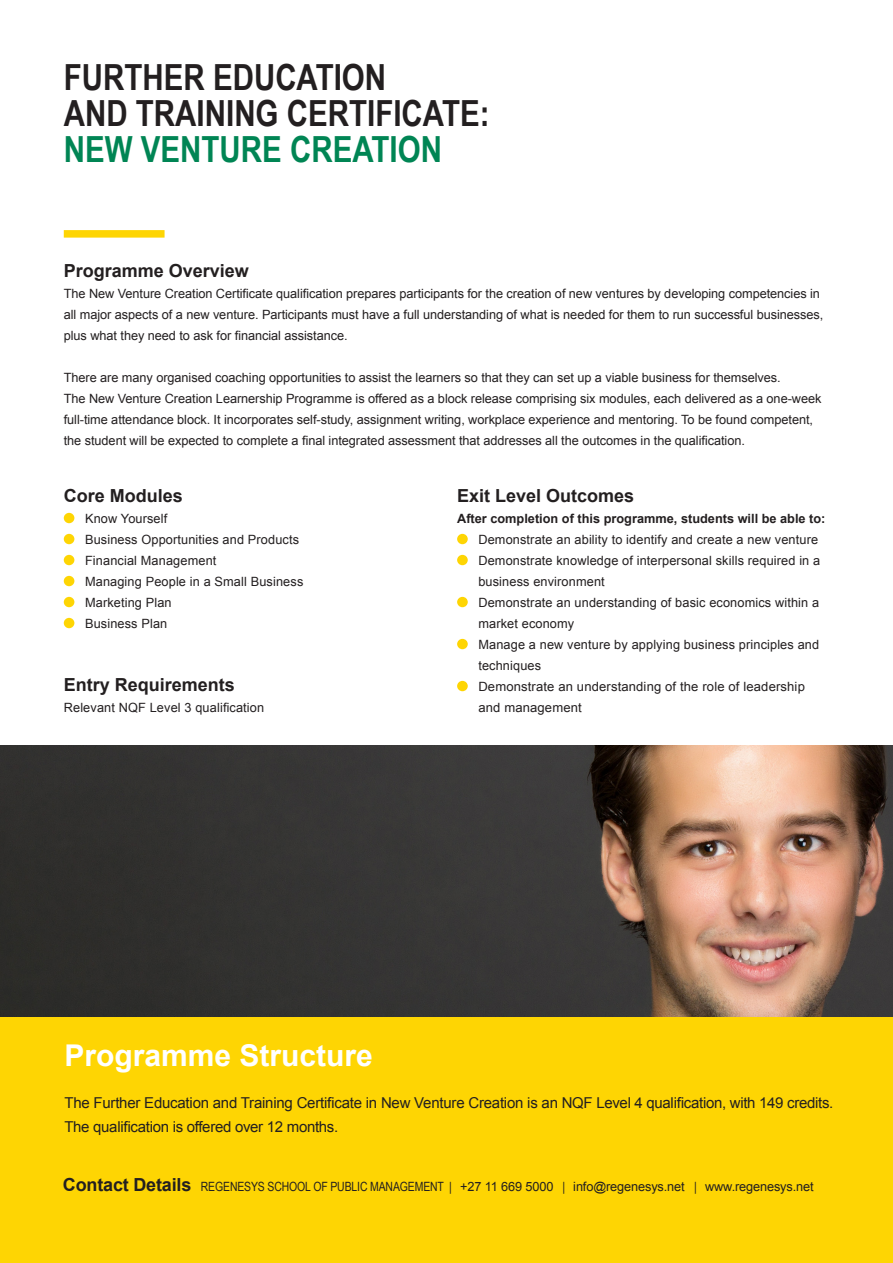
<style>
.page{position:relative;width:893px;height:1263px;background:#fff}
.page>*{position:absolute;margin:0;border:0;box-sizing:border-box;transform-origin:0 0}
.t1{font:700 36px "Arial Narrow";color:#231f20}
.t2{font:700 36px "Arial Narrow";color:#008554}
.t3{font:700 30px "Arial";color:#fff}
.t4{font:700 18px "Arial";color:#231f20}
.t5{font:15px "Arial";letter-spacing:-.02em;color:#231f20}
.t6{font:12.75px/21px "Arial";letter-spacing:-.005em;color:#231f20}
.t7{font:700 12.75px "Arial";color:#231f20}
.s1{font-weight:700;font-size:18px}
.s2{font-family:"Arial Narrow"}
</style>
<div class="page">
<div style="left:0;top:1016px;width:893px;height:247px;background:#fed503"></div>
<div style="left:64px;top:230px;width:101px;height:8px;background:#fed503"></div>
<div style="left:64px;top:513px;width:10px;height:10px;background:#fed503;border-radius:50%"></div>
<div style="left:64px;top:534px;width:10px;height:10px;background:#fed503;border-radius:50%"></div>
<div style="left:64px;top:555px;width:10px;height:10px;background:#fed503;border-radius:50%"></div>
<div style="left:64px;top:576px;width:10px;height:10px;background:#fed503;border-radius:50%"></div>
<div style="left:64px;top:597px;width:10px;height:10px;background:#fed503;border-radius:50%"></div>
<div style="left:64px;top:618px;width:10px;height:10px;background:#fed503;border-radius:50%"></div>
<div style="left:457px;top:534px;width:11px;height:10px;background:#fed503;border-radius:50%"></div>
<div style="left:457px;top:555px;width:11px;height:10px;background:#fed503;border-radius:50%"></div>
<div style="left:457px;top:597px;width:11px;height:10px;background:#fed503;border-radius:50%"></div>
<div style="left:457px;top:639px;width:11px;height:10px;background:#fed503;border-radius:50%"></div>
<div style="left:457px;top:681px;width:11px;height:10px;background:#fed503;border-radius:50%"></div>
<img style="left:0;top:746px;width:893px;height:270px">
<p class="t1" style="left:64px;top:50px;width:324px">FURTHER EDUCATION</p>
<p class="t1" style="left:64px;top:86px;width:427px">AND TRAINING CERTIFICATE:</p>
<p class="t2" style="left:64px;top:122px;width:380px">NEW VENTURE CREATION</p>
<p class="t4" style="left:64px;top:258px;width:187px">Programme Overview</p>
<p class="t6" style="left:64px;top:283px;width:761px">The New Venture Creation Certificate qualification prepares participants for the creation of new ventures by developing competencies in all major aspects of a new venture. Participants must have a full understanding of what is needed for them to run successful businesses, plus what they need to ask for financial assistance.</p>
<p class="t6" style="left:64px;top:367px;width:718px">There are many organised coaching opportunities to assist the learners so that they can set up a viable business for themselves.</p>
<p class="t6" style="left:64px;top:388px;width:759px">The New Venture Creation Learnership Programme is offered as a block release comprising six modules, each delivered as a one‑week full‑time attendance block. It incorporates self‑study, assignment writing, workplace experience and mentoring. To be found competent, the student will be expected to complete a final integrated assessment that addresses all the outcomes in the qualification.</p>
<p class="t4" style="left:64px;top:484px;width:121px">Core Modules</p>
<p class="t6" style="left:85px;top:508px;width:84px">Know Yourself</p>
<p class="t6" style="left:85px;top:529px;width:216px">Business Opportunities and Products</p>
<p class="t6" style="left:85px;top:550px;width:133px">Financial Management</p>
<p class="t6" style="left:85px;top:571px;width:220px">Managing People in a Small Business</p>
<p class="t6" style="left:85px;top:592px;width:88px">Marketing Plan</p>
<p class="t6" style="left:85px;top:613px;width:84px">Business Plan</p>
<p class="t4" style="left:64px;top:673px;width:173px">Entry Requirements</p>
<p class="t6" style="left:64px;top:697px;width:202px">Relevant NQF Level 3 qualification</p>
<p class="t4" style="left:457px;top:484px;width:179px">Exit Level Outcomes</p>
<p class="t7" style="left:457px;top:510px;width:370px">After completion of this programme, students will be able to:</p>
<p class="t6" style="left:478px;top:529px;width:341px">Demonstrate an ability to identify and create a new venture</p>
<p class="t6" style="left:478px;top:550px;width:343px">Demonstrate knowledge of interpersonal skills required in a</p>
<p class="t6" style="left:478px;top:571px;width:128px">business environment</p>
<p class="t6" style="left:478px;top:592px;width:342px">Demonstrate an understanding of basic economics within a</p>
<p class="t6" style="left:478px;top:613px;width:97px">market economy</p>
<p class="t6" style="left:478px;top:634px;width:342px">Manage a new venture by applying business principles and</p>
<p class="t6" style="left:478px;top:655px;width:64px">techniques</p>
<p class="t6" style="left:478px;top:676px;width:328px">Demonstrate an understanding of the role of leadership and management</p>
<p class="t3" style="left:64px;top:1035px;width:310px">Programme Structure</p>
<p class="t5" style="left:64px;top:1092px;width:770px">The Further Education and Training Certificate in New Venture Creation is an NQF Level 4 qualification, with 149 credits.</p>
<p class="t5" style="left:64px;top:1116px;width:275px">The qualification is offered over 12 months.</p>
<p class="t6" style="left:63px;top:1176px;width:752px"><span class="s1">Contact Details</span> <span class="s2">REGENESYS SCHOOL OF PUBLIC MANAGEMENT |</span> +27 11 669 5000 <span class="s2">|</span> info@regenesys.net <span class="s2">|</span> www.regenesys.net</p>
</div>
